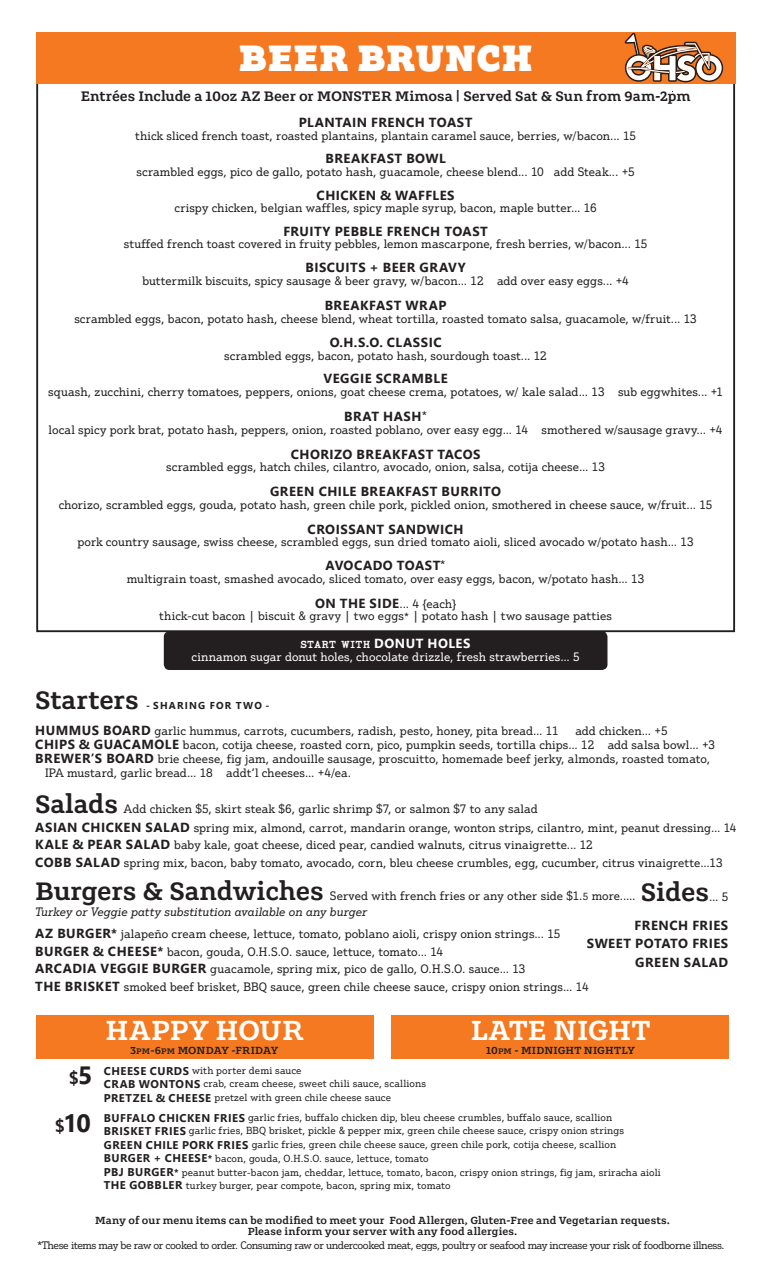
<style>
.page{position:relative;width:765px;height:1277px;background:#fff}
.page>*{position:absolute;margin:0;border:0;box-sizing:border-box;transform-origin:0 0}
.t1{font:700 40px "Grueber";color:#fff}
.t2{font:30px "Grueber";letter-spacing:.01em;color:#fff}
.t3{font:27.5px "Grueber";color:#231f20}
.t4{font:700 25px "Segoe UI";color:#231f20}
.t5{font:700 17.5px "Segoe UI";color:#231f20}
.t6{font:15px "Grueber";letter-spacing:.005em;color:#231f20}
.t7{font:700 13.12px "Segoe UI";letter-spacing:.04em;color:#231f20}
.t8{font:700 13.12px "Segoe UI";letter-spacing:.04em;color:#fff}
.Name___Price{font:11.88px "Justus Pro";letter-spacing:.01em;color:#231f20}
.t9{font:11.88px "Justus Pro";letter-spacing:.005em;color:#fff}
.t10{font:italic 11.88px "Justus Pro";color:#231f20}
.t11{font:11.25px "Grueber";letter-spacing:.01em;color:#231f20}
.t12{font:10.62px "Justus Pro";letter-spacing:-.04em;color:#231f20}
.t13{font:10px "Justus Pro";letter-spacing:.015em;color:#231f20}
.t14{font:700 10px "Segoe UI";letter-spacing:.115em;color:#231f20}
.s1{font-family:"Segoe UI";font-weight:700;font-size:13.12px}
.s2{font-size:10px}
.s3{font-family:"Coronette";font-weight:400}
.s4{font-size:25px}
.s5{font-size:17.5px}
.s6{font-size:8.75px}
.s7{font-family:"Segoe UI";font-weight:700;font-size:11.25px}
.s8{font-family:"Segoe UI";font-weight:700}
</style>
<div class="page">
<div style="left:164px;top:631px;width:444px;height:39px;background:#231f20;border-radius:6px"></div>
<div style="left:392px;top:1015px;width:337px;height:44px;background:#f47920"></div>
<div style="left:36px;top:1015px;width:337px;height:44px;background:#f47920"></div>
<div style="left:36px;top:32px;width:699px;height:51px;background:#f47921"></div>
<svg style="left:625px;top:33px;width:98px;height:49px"></svg>
<p class="t1" style="left:239px;top:33px;width:296px">BEER BRUNCH</p>
<p class="t6" style="left:81px;top:87px;width:611px">Entrées Include a 10oz AZ Beer or MONSTER Mimosa | Served Sat &amp; Sun from 9am-2pm</p>
<p class="t7" style="left:299px;top:112px;width:175px">PLANTAIN FRENCH TOAST</p>
<p class="Name___Price" style="left:135px;top:128px;width:503px">thick sliced french toast, roasted plantains, plantain caramel sauce, berries, w/bacon... 15</p>
<p class="t7" style="left:325px;top:149px;width:122px">BREAKFAST BOWL</p>
<p class="Name___Price" style="left:137px;top:164px;width:500px">scrambled eggs, pico de gallo, potato hash, guacamole, cheese blend... 10 add Steak... +5</p>
<p class="t7" style="left:317px;top:185px;width:140px">CHICKEN &amp; WAFFLES</p>
<p class="Name___Price" style="left:174px;top:200px;width:424px">crispy chicken, belgian waffles, spicy maple syrup, bacon, maple butter... 16</p>
<p class="t7" style="left:283px;top:221px;width:206px">FRUITY PEBBLE FRENCH TOAST</p>
<p class="Name___Price" style="left:124px;top:237px;width:525px">stuffed french toast covered in fruity pebbles, lemon mascarpone, fresh berries, w/bacon... 15</p>
<p class="t7" style="left:305px;top:257px;width:162px">BISCUITS + BEER GRAVY</p>
<p class="Name___Price" style="left:142px;top:273px;width:488px">buttermilk biscuits, spicy sausage &amp; beer gravy, w/bacon... 12 add over easy eggs... +4</p>
<p class="t7" style="left:325px;top:295px;width:123px">BREAKFAST WRAP</p>
<p class="Name___Price" style="left:74px;top:312px;width:624px">scrambled eggs, bacon, potato hash, cheese blend, wheat tortilla, roasted tomato salsa, guacamole, w/fruit... 13</p>
<p class="t7" style="left:330px;top:332px;width:113px">O.H.S.O. CLASSIC</p>
<p class="Name___Price" style="left:224px;top:348px;width:324px">scrambled eggs, bacon, potato hash, sourdough toast... 12</p>
<p class="t7" style="left:324px;top:369px;width:126px">VEGGIE SCRAMBLE</p>
<p class="Name___Price" style="left:48px;top:384px;width:676px">squash, zucchini, cherry tomatoes, peppers, onions, goat cheese crema, potatoes, w/ kale salad... 13 sub eggwhites... +1</p>
<p class="t7" style="left:344px;top:406px;width:85px">BRAT HASH<sup>*</sup></p>
<p class="Name___Price" style="left:49px;top:422px;width:675px">local spicy pork brat, potato hash, peppers, onion, roasted poblano, over easy egg... 14 smothered w/sausage gravy... +4</p>
<p class="t7" style="left:291px;top:444px;width:191px">CHORIZO BREAKFAST TACOS</p>
<p class="Name___Price" style="left:166px;top:459px;width:440px">scrambled eggs, hatch chiles, cilantro, avocado, onion, salsa, cotija cheese... 13</p>
<p class="t7" style="left:270px;top:481px;width:233px">GREEN CHILE BREAKFAST BURRITO</p>
<p class="Name___Price" style="left:59px;top:497px;width:655px">chorizo, scrambled eggs, gouda, potato hash, green chile pork, pickled onion, smothered in cheese sauce, w/fruit... 15</p>
<p class="t7" style="left:308px;top:519px;width:158px">CROISSANT SANDWICH</p>
<p class="Name___Price" style="left:77px;top:534px;width:618px">pork country sausage, swiss cheese, scrambled eggs, sun dried tomato aioli, sliced avocado w/potato hash... 13</p>
<p class="t7" style="left:326px;top:555px;width:122px">AVOCADO TOAST<sup>*</sup></p>
<p class="Name___Price" style="left:127px;top:571px;width:519px">multigrain toast, smashed avocado, sliced tomato, over easy eggs, bacon, w/potato hash... 13</p>
<p class="Name___Price" style="left:315px;top:596px;width:143px"><span class="s1">ON THE SIDE</span>... 4 {each}</p>
<p class="Name___Price" style="left:159px;top:608px;width:454px">thick-cut bacon | biscuit &amp; gravy | two eggs<span class="s2">*</span> | potato hash | two sausage patties</p>
<p class="t8" style="left:300px;top:634px;width:172px"><span class="s3">start with</span> DONUT HOLES</p>
<p class="t9" style="left:192px;top:649px;width:390px">cinnamon sugar donut holes, chocolate drizzle, fresh strawberries... 5</p>
<p class="t3" style="left:35px;top:683px;width:105px">Starters</p>
<p class="t14" style="left:146px;top:698px;width:125px">- SHARING FOR TWO -</p>
<p class="Name___Price" style="left:35px;top:723px;width:525px"><span class="s1">HUMMUS BOARD</span> garlic hummus, carrots, cucumbers, radish, pesto, honey, pita bread... 11</p>
<p class="Name___Price" style="left:575px;top:723px;width:94px">add chicken... +5</p>
<p class="Name___Price" style="left:35px;top:737px;width:681px"><span class="s1">CHIPS &amp; GUACAMOLE</span> bacon, cotija cheese, roasted corn, pico, pumpkin seeds, tortilla chips... 12 add salsa bowl... +3</p>
<p class="Name___Price" style="left:35px;top:751px;width:676px"><span class="s1">BREWER’S BOARD</span> brie cheese, fig jam, andouille sausage, proscuitto, homemade beef jerky, almonds, roasted tomato,</p>
<p class="Name___Price" style="left:45px;top:765px;width:308px">IPA mustard, garlic bread... 18 addt’l cheeses... +4/ea.</p>
<p class="t3" style="left:35px;top:787px;width:84px">Salads</p>
<p class="Name___Price" style="left:124px;top:801px;width:415px">Add chicken $5, skirt steak $6, garlic shrimp $7, or salmon $7 to any salad</p>
<p class="Name___Price" style="left:35px;top:820px;width:703px"><span class="s1">ASIAN CHICKEN SALAD</span> spring mix, almond, carrot, mandarin orange, wonton strips, cilantro, mint, peanut dressing... 14</p>
<p class="Name___Price" style="left:35px;top:837px;width:559px"><span class="s1">KALE &amp; PEAR SALAD</span> baby kale, goat cheese, diced pear, candied walnuts, citrus vinaigrette... 12</p>
<p class="Name___Price" style="left:35px;top:855px;width:689px"><span class="s1">COBB SALAD</span> spring mix, bacon, baby tomato, avocado, corn, bleu cheese crumbles, egg, cucumber, citrus vinaigrette...13</p>
<p class="t3" style="left:35px;top:874px;width:290px">Burgers &amp; Sandwiches</p>
<p class="Name___Price" style="left:330px;top:888px;width:307px">Served with french fries or any other side $1.<span class="s2">5</span> more.....</p>
<p class="t10" style="left:35px;top:904px;width:334px">Turkey or Veggie patty substitution available on any burger</p>
<p class="Name___Price" style="left:35px;top:927px;width:527px"><span class="s1">AZ BURGER*</span> jalapeño cream cheese, lettuce, tomato, poblano aioli, crispy onion strings... 15</p>
<p class="Name___Price" style="left:35px;top:944px;width:410px"><span class="s1">BURGER &amp; CHEESE*</span> bacon, gouda, O.H.S.O. sauce, lettuce, tomato... 14</p>
<p class="Name___Price" style="left:35px;top:962px;width:492px"><span class="s1">ARCADIA VEGGIE BURGER</span> guacamole, spring mix, pico de gallo, O.H.S.O. sauce... 13</p>
<p class="Name___Price" style="left:35px;top:979px;width:555px"><span class="s1">THE BRISKET</span> smoked beef brisket, BBQ sauce, green chile cheese sauce, crispy onion strings... 14</p>
<p class="t3" style="left:641px;top:875px;width:70px">Sides</p>
<p class="Name___Price" style="left:709px;top:889px;width:21px">... 5</p>
<p class="t7" style="left:635px;top:915px;width:95px">FRENCH FRIES</p>
<p class="t7" style="left:587px;top:934px;width:143px">SWEET POTATO FRIES</p>
<p class="t7" style="left:635px;top:952px;width:95px">GREEN SALAD</p>
<p class="t5" style="left:69px;top:1065px;width:25px">$<span class="s4">5</span></p>
<p class="t4" style="left:55px;top:1104px;width:38px"><span class="s5">$</span>10</p>
<p class="t2" style="left:105px;top:1012px;width:200px">HAPPY HOUR</p>
<p class="t11" style="left:131px;top:1043px;width:150px">3<span class="s6">PM</span>-6<span class="s6">PM</span> MONDAY -FRIDAY</p>
<p class="t2" style="left:471px;top:1012px;width:181px">LATE NIGHT</p>
<p class="t11" style="left:486px;top:1043px;width:150px">10<span class="s6">PM</span> - MIDNIGHT NIGHTLY</p>
<p class="t13" style="left:104px;top:1064px;width:199px"><span class="s7">CHEESE CURDS</span> with porter demi sauce</p>
<p class="t13" style="left:104px;top:1077px;width:324px"><span class="s7">CRAB WONTONS</span> crab, cream cheese, sweet chili sauce, scallions</p>
<p class="t13" style="left:104px;top:1091px;width:289px"><span class="s7">PRETZEL &amp; CHEESE</span> pretzel with green chile cheese sauce</p>
<p class="t13" style="left:104px;top:1111px;width:510px"><span class="s7">BUFFALO CHICKEN FRIES</span> garlic fries, buffalo chicken dip, bleu cheese crumbles, buffalo sauce, scallion</p>
<p class="t13" style="left:104px;top:1124px;width:522px"><span class="s7">BRISKET FRIES</span> garlic fries, BBQ brisket, pickle &amp; pepper mix, green chile cheese sauce, crispy onion strings</p>
<p class="t13" style="left:104px;top:1138px;width:514px"><span class="s7">GREEN CHILE PORK FRIES</span> garlic fries, green chile cheese sauce, green chile pork, cotija cheese, scallion</p>
<p class="t13" style="left:104px;top:1153px;width:327px"><span class="s7">BURGER + CHEESE</span><span class="s8">*</span> bacon, gouda, O.H.S.O. sauce, lettuce, tomato</p>
<p class="t13" style="left:104px;top:1166px;width:559px"><span class="s7">PBJ BURGER</span><span class="s8">*</span> peanut butter-bacon jam, cheddar, lettuce, tomato, bacon, crispy onion strings, fig jam, sriracha aioli</p>
<p class="t13" style="left:104px;top:1180px;width:348px"><span class="s7">THE GOBBLER</span> turkey burger, pear compote, bacon, spring mix, tomato</p>
<p class="t11" style="left:95px;top:1214px;width:576px">Many of our menu items can be modified to meet your Food Allergen, Gluten-Free and Vegetarian requests.</p>
<p class="t11" style="left:248px;top:1225px;width:271px">Please inform your server with any food allergies.</p>
<p class="t12" style="left:36px;top:1238px;width:690px">*These items may be raw or cooked to order. Consuming raw or undercooked meat, eggs, poultry or seafood may increase your risk of foodborne illness.</p>
</div>
